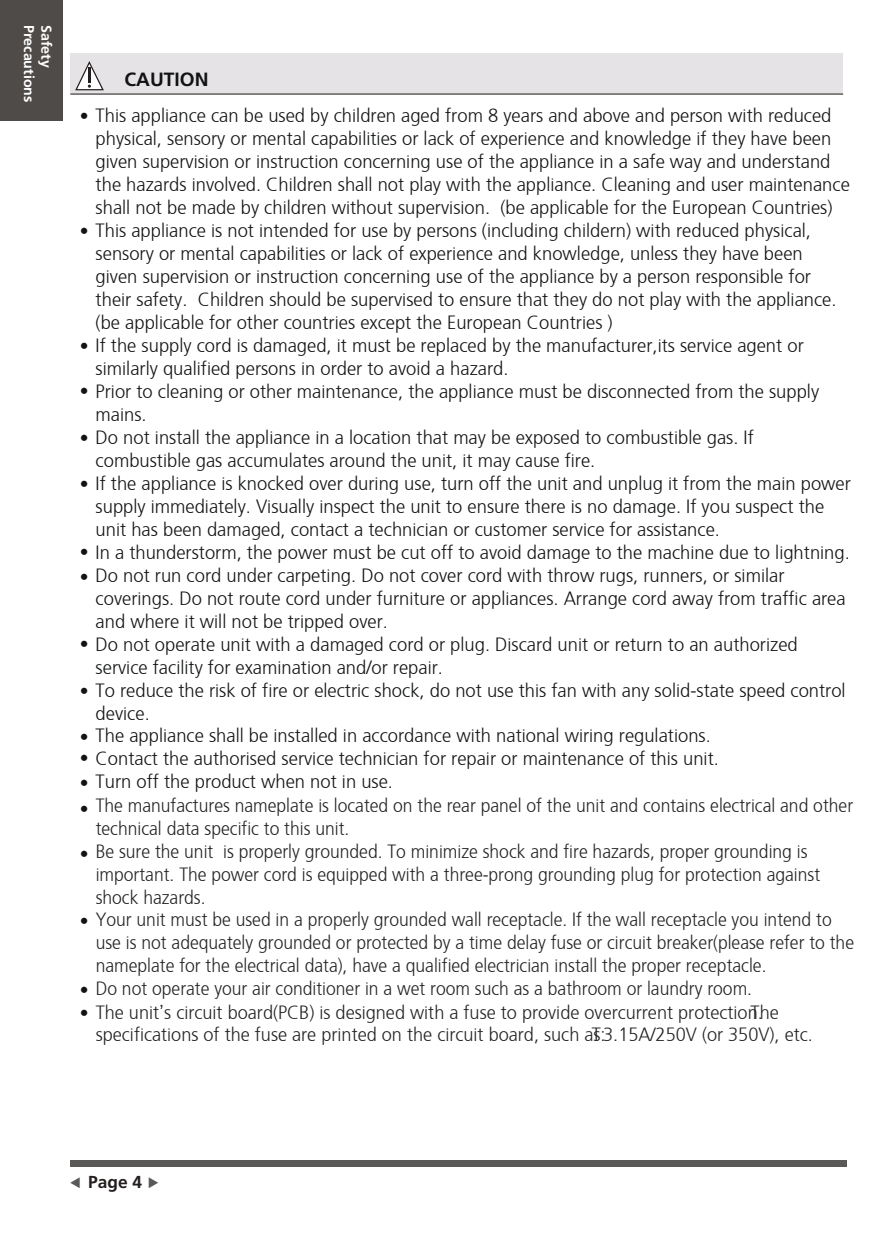
<style>
.page{position:relative;width:893px;height:1234px;background:#fff}
.page>*{position:absolute;margin:0;border:0;box-sizing:border-box;transform-origin:0 0}
.t1{font:300 19.2px/23px "Frutiger";color:#121314;scale:.96 1}
.t2{font:300 19.2px/23px "Frutiger";color:#232121;scale:.91 1}
.t3{font:300 19.2px "Frutiger";color:#232121;scale:.95 1}
.t4{font:700 19.2px "Frutiger LT Std";color:#121314}
.t5{font:300 17.7px "Frutiger";color:#121314}
.t6{font:700 17.4px "Frutiger LT Std";color:#241f1f}
.t7{font:700 14.25px "Frutiger LT Std";color:#fff}
.s1{font-size:17.7px}
.s2{font-size:17.7px;color:#121314}
</style>
<div class="page">
<div style="left:0;top:0;width:62px;height:120px;background:#4e4b49"></div>
<div style="left:71px;top:1159px;width:776px;height:7px;background:#5a5958"></div>
<div style="left:70px;top:53px;width:773px;height:40px;background:#e5e3e5"></div>
<hr style="left:70px;top:93px;width:773px;height:2px;background:#5a5958">
<svg style="left:75px;top:61px;width:29px;height:29px"></svg>
<p class="t7" style="left:38px;top:25px;width:79px;rotate:90deg">Precautions</p>
<p class="t7" style="left:55px;top:25px;width:44px;rotate:90deg">Safety</p>
<p class="t4" style="left:125px;top:68px;width:86px">CAUTION</p>
<p class="t1" style="left:80px;top:102px;width:784px"><span class="s1">•</span> This appliance can be used by children aged from 8 years and above and person with reduced</p>
<p class="t1" style="left:96px;top:125px;width:787px">physical, sensory or mental capabilities or lack of experience and knowledge if they have been given supervision or instruction concerning use of the appliance in a safe way and understand the hazards involved. Children shall not play with the appliance. Cleaning and user maintenance shall not be made by children without supervision. (be applicable for the European Countries)</p>
<p class="t1" style="left:96px;top:240px;width:773px">sensory or mental capabilities or lack of experience and knowledge, unless they have been given supervision or instruction concerning use of the appliance by a person responsible for their safety. Children should be supervised to ensure that they do not play with the appliance. (be applicable for other countries except the European Countries )</p>
<p class="t1" style="left:96px;top:355px;width:432px">similarly qualified persons in order to avoid a hazard.</p>
<p class="t1" style="left:96px;top:401px;width:55px">mains.</p>
<p class="t1" style="left:96px;top:447px;width:522px">combustible gas accumulates around the unit, it may cause fire.</p>
<p class="t1" style="left:96px;top:493px;width:760px">supply immediately. Visually inspect the unit to ensure there is no damage. If you suspect the unit has been damaged, contact a technician or customer service for assistance.</p>
<p class="t1" style="left:80px;top:217px;width:763px"><span class="s1">•</span> This appliance is not intended for use by persons (including childern) with reduced physical,</p>
<p class="t1" style="left:80px;top:332px;width:756px"><span class="s1">•</span> If the supply cord is damaged, it must be replaced by the manufacturer,its service agent or</p>
<p class="t1" style="left:80px;top:378px;width:772px"><span class="s1">•</span> Prior to cleaning or other maintenance, the appliance must be disconnected from the supply</p>
<p class="t1" style="left:80px;top:424px;width:703px"><span class="s1">•</span> Do not install the appliance in a location that may be exposed to combustible gas. If</p>
<p class="t1" style="left:80px;top:470px;width:805px"><span class="s1">•</span> If the appliance is knocked over during use, turn off the unit and unplug it from the main power</p>
<p class="t1" style="left:80px;top:539px;width:804px"><span class="s1">•</span> In a thunderstorm, the power must be cut off to avoid damage to the machine due to lightning.</p>
<p class="t1" style="left:80px;top:562px;width:735px"><sub>•</sub> Do not run cord under carpeting. Do not cover cord with throw rugs, runners, or similar</p>
<p class="t1" style="left:96px;top:585px;width:783px">coverings. Do not route cord under furniture or appliances. Arrange cord away from traffic area and where it will not be tripped over.</p>
<p class="t1" style="left:96px;top:654px;width:363px">service facility for examination and/or repair.</p>
<p class="t1" style="left:96px;top:700px;width:58px">device.</p>
<p class="t1" style="left:80px;top:631px;width:749px"><span class="s1">•</span> Do not operate unit with a damaged cord or plug. Discard unit or return to an authorized</p>
<p class="t1" style="left:80px;top:677px;width:799px"><span class="s1">•</span> To reduce the risk of fire or electric shock, do not use this fan with any solid-state speed control</p>
<p class="t1" style="left:80px;top:723px;width:659px"><span class="s1">•</span> The appliance shall be installed in accordance with national wiring regulations.</p>
<p class="t1" style="left:80px;top:745px;width:667px"><span class="s1">•</span> Contact the authorised service technician for repair or maintenance of this unit.</p>
<p class="t1" style="left:80px;top:768px;width:328px"><span class="s1">•</span> Turn off the product when not in use.</p>
<p class="t2" style="left:96px;top:792px;width:834px">The manufactures nameplate is located on the rear panel of the unit and contains electrical and other technical data specific to this unit.<br>Be sure the unit is properly grounded. To minimize shock and fire hazards, proper grounding is important. The power cord is equipped with a three-prong grounding plug for protection against shock hazards.</p>
<p class="t2" style="left:96px;top:929px;width:835px">use is not adequately grounded or protected by a time delay fuse or circuit breaker(please refer to the nameplate for the electrical data), have a qualified electrician install the proper receptacle.</p>
<p class="t3" style="left:751px;top:998px;width:31px">The</p>
<p class="t3" style="left:96px;top:1020px;width:538px">specifications of the fuse are printed on the circuit board, such as:</p>
<p class="t5" style="left:80px;top:796px;width:10px">•</p>
<p class="t5" style="left:80px;top:840px;width:10px">•</p>
<p class="t2" style="left:80px;top:906px;width:828px"><span class="s2">•</span> Your unit must be used in a properly grounded wall receptacle. If the wall receptacle you intend to</p>
<p class="t2" style="left:80px;top:975px;width:740px"><span class="s2">•</span> Do not operate your air conditioner in a wet room such as a bathroom or laundry room.</p>
<p class="t3" style="left:80px;top:998px;width:720px"><span class="s2">•</span> The unit s circuit board(PCB) is designed with a fuse to provide overcurrent protection.</p>
<p class="t3" style="left:592px;top:1020px;width:234px">T 3.15A/250V (or 350V), etc.</p>
<p class="t6" style="left:88px;top:1171px;width:55px">Page 4</p>
</div>
